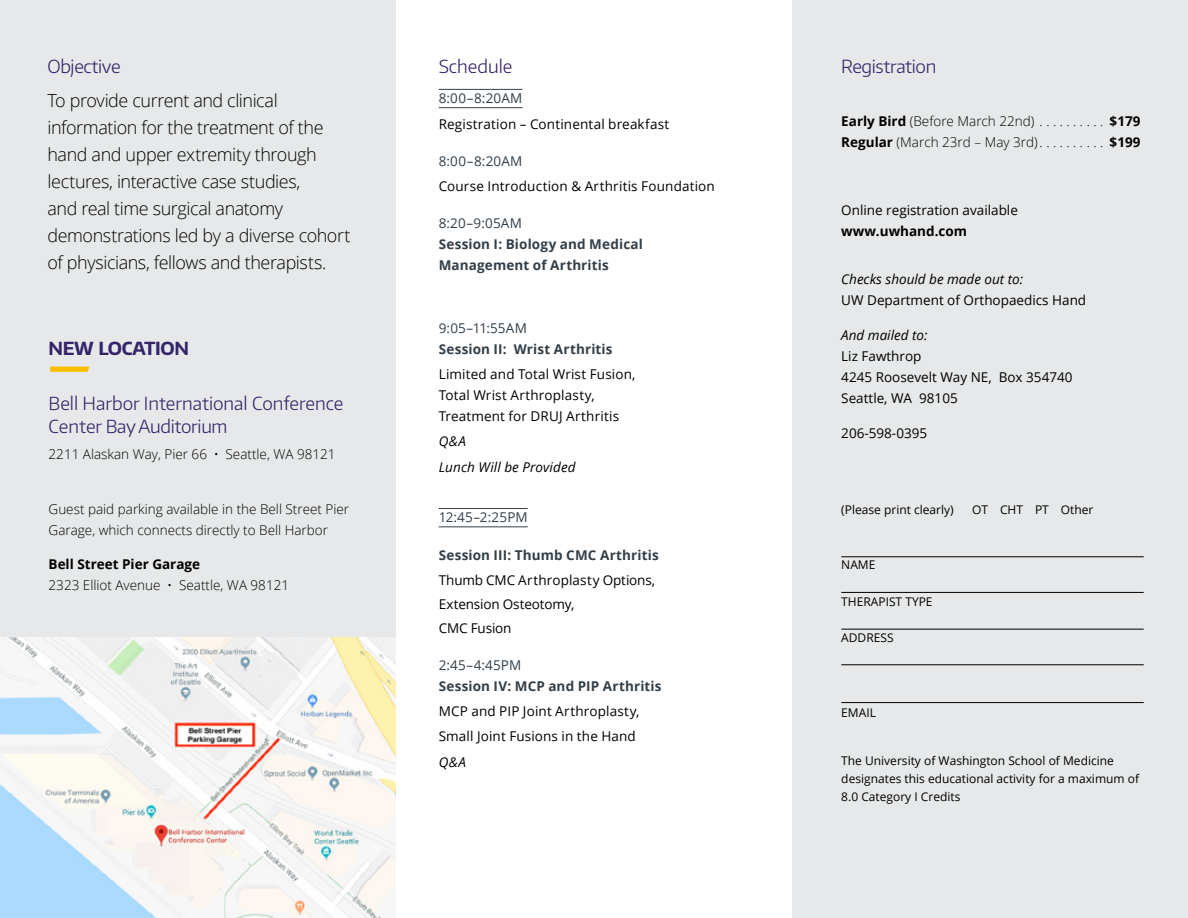
<style>
.page{position:relative;width:1188px;height:918px;background:#fff}
.page>*{position:absolute;margin:0;border:0;box-sizing:border-box;transform-origin:0 0}
.t1{font:300 18px/27px "Open Sans";letter-spacing:-.025em;color:#000}
.t2{font:300 18px/22.5px "Encode Sans Normal";letter-spacing:-.005em;color:#36246a}
.t3{font:700 18px "Encode Sans Normal";letter-spacing:-.02em;color:#36246a}
.t4{font:13.5px/21px "Open Sans";letter-spacing:.005em;color:#000}
.t5{font:300 13.5px/21px "Open Sans";color:#000}
.t6{font:700 13.5px/21px "Open Sans";letter-spacing:.01em;color:#323e48}
.t7{font:13.5px "Open Sans";letter-spacing:.01em;color:#323e48}
.t8{font:italic 13.5px/25.3px "Open Sans";color:#000}
.t9{font:700 13.5px "Open Sans";color:#000}
.t10{font:12px/18px "Open Sans";color:#000}
.s1{font-weight:700}
</style>
<div class="page">
<div style="left:0;top:0;width:396px;height:918px;background:#e6e8e9"></div>
<div style="left:792px;top:0;width:396px;height:918px;background:#e6e8e9"></div>
<hr style="left:439px;top:89px;width:83px;height:1px;background:#323e48">
<hr style="left:439px;top:107px;width:83px;height:1px;background:#323e48">
<hr style="left:439px;top:508px;width:89px;height:1px;background:#323e48">
<hr style="left:439px;top:526px;width:89px;height:1px;background:#323e48">
<img style="left:0;top:637px;width:396px;height:281px">
<hr style="left:841px;top:557px;width:303px;height:1px;background:#000">
<hr style="left:841px;top:592px;width:303px;height:1px;background:#000">
<hr style="left:841px;top:629px;width:303px;height:1px;background:#000">
<hr style="left:841px;top:702px;width:303px;height:1px;background:#000">
<hr style="left:841px;top:665px;width:303px;height:1px;background:#000">
<svg style="left:50px;top:367px;width:39px;height:5px"></svg>
<h1 class="t2" style="left:439px;top:54px;width:75px">Schedule</h1>
<p class="t7" style="left:439px;top:89px;width:85px">8:00–8:20AM</p>
<p class="t4" style="left:439px;top:113px;width:232px">Registration – Continental breakfast</p>
<p class="t7" style="left:439px;top:152px;width:85px">8:00–8:20AM</p>
<p class="t4" style="left:439px;top:175px;width:278px">Course Introduction &amp; Arthritis Foundation</p>
<p class="t7" style="left:439px;top:214px;width:85px">8:20–9:05AM</p>
<p class="t6" style="left:439px;top:234px;width:206px">Session I: Biology and Medical<br>Management of Arthritis</p>
<h1 class="t2" style="left:48px;top:54px;width:75px">Objective</h1>
<h1 class="t2" style="left:841px;top:54px;width:97px">Registration</h1>
<p class="t5" style="left:841px;top:110px;width:195px"><span class="s1">Early Bird</span> (Before March 22nd)</p>
<p class="t9" style="left:1110px;top:112px;width:32px">$179</p>
<p class="t5" style="left:841px;top:131px;width:198px"><span class="s1">Regular</span> (March 23rd – May 3rd)</p>
<p class="t9" style="left:1110px;top:133px;width:32px">$199</p>
<p class="t1" style="left:48px;top:86px;width:305px">To provide current and clinical information for the treatment of the hand and upper extremity through lectures, interactive case studies,<br>and real time surgical anatomy demonstrations led by a diverse cohort of physicians, fellows and therapists.</p>
<p class="t4" style="left:841px;top:199px;width:178px">Online registration available</p>
<p class="t9" style="left:841px;top:221px;width:127px">www.uwhand.com</p>
<p class="t8" style="left:841px;top:266px;width:183px">Checks should be made out to:</p>
<p class="t4" style="left:841px;top:289px;width:246px">UW Department of Orthopaedics Hand</p>
<p class="t8" style="left:841px;top:322px;width:88px">And mailed to:</p>
<p class="t4" style="left:841px;top:345px;width:233px">Liz Fawthrop<br>4245 Roosevelt Way NE, Box 354740<br>Seattle, WA 98105</p>
<p class="t4" style="left:841px;top:422px;width:87px">206-598-0395</p>
<p class="t7" style="left:439px;top:319px;width:90px">9:05–11:55AM</p>
<p class="t6" style="left:439px;top:338px;width:175px">Session II: Wrist Arthritis</p>
<p class="t4" style="left:439px;top:363px;width:198px">Limited and Total Wrist Fusion,<br>Total Wrist Arthroplasty,<br>Treatment for DRUJ Arthritis</p>
<p class="t8" style="left:439px;top:429px;width:138px">Q&amp;A<br>Lunch Will be Provided</p>
<h1 class="t3" style="left:49px;top:337px;width:142px">NEW LOCATION</h1>
<h1 class="t2" style="left:49px;top:392px;width:296px">Bell Harbor International Conference<br>Center Bay Auditorium</h1>
<p class="t5" style="left:49px;top:443px;width:289px">2211 Alaskan Way, Pier 66 • Seattle, WA 98121</p>
<p class="t5" style="left:49px;top:499px;width:302px">Guest paid parking available in the Bell Street Pier<br>Garage, which connects directly to Bell Harbor</p>
<p class="t9" style="left:49px;top:555px;width:153px">Bell Street Pier Garage</p>
<p class="t5" style="left:49px;top:575px;width:242px">2323 Elliot Avenue • Seattle, WA 98121</p>
<p class="t7" style="left:439px;top:508px;width:90px">12:45–2:25PM</p>
<p class="t6" style="left:439px;top:544px;width:221px">Session III: Thumb CMC Arthritis</p>
<p class="t4" style="left:439px;top:568px;width:218px;line-height:23.9px">Thumb CMC Arthroplasty Options,<br>Extension Osteotomy,<br>CMC Fusion</p>
<p class="t7" style="left:439px;top:656px;width:84px">2:45–4:45PM</p>
<p class="t6" style="left:439px;top:675px;width:224px">Session IV: MCP and PIP Arthritis</p>
<p class="t4" style="left:439px;top:698px;width:202px;line-height:25.3px">MCP and PIP Joint Arthroplasty,<br>Small Joint Fusions in the Hand</p>
<p class="t8" style="left:439px;top:749px;width:29px">Q&amp;A</p>
<p class="t10" style="left:841px;top:501px;width:114px">(Please print clearly)</p>
<p class="t10" style="left:972px;top:501px;width:123px">OT CHT PT Other</p>
<p class="t10" style="left:841px;top:555px;width:36px">NAME</p>
<p class="t10" style="left:841px;top:592px;width:93px">THERAPIST TYPE</p>
<p class="t10" style="left:841px;top:628px;width:54px">ADDRESS</p>
<p class="t10" style="left:841px;top:703px;width:36px">EMAIL</p>
<p class="t10" style="left:841px;top:752px;width:299px">The University of Washington School of Medicine designates this educational activity for a maximum of<br>8.0 Category I Credits</p>
</div>
